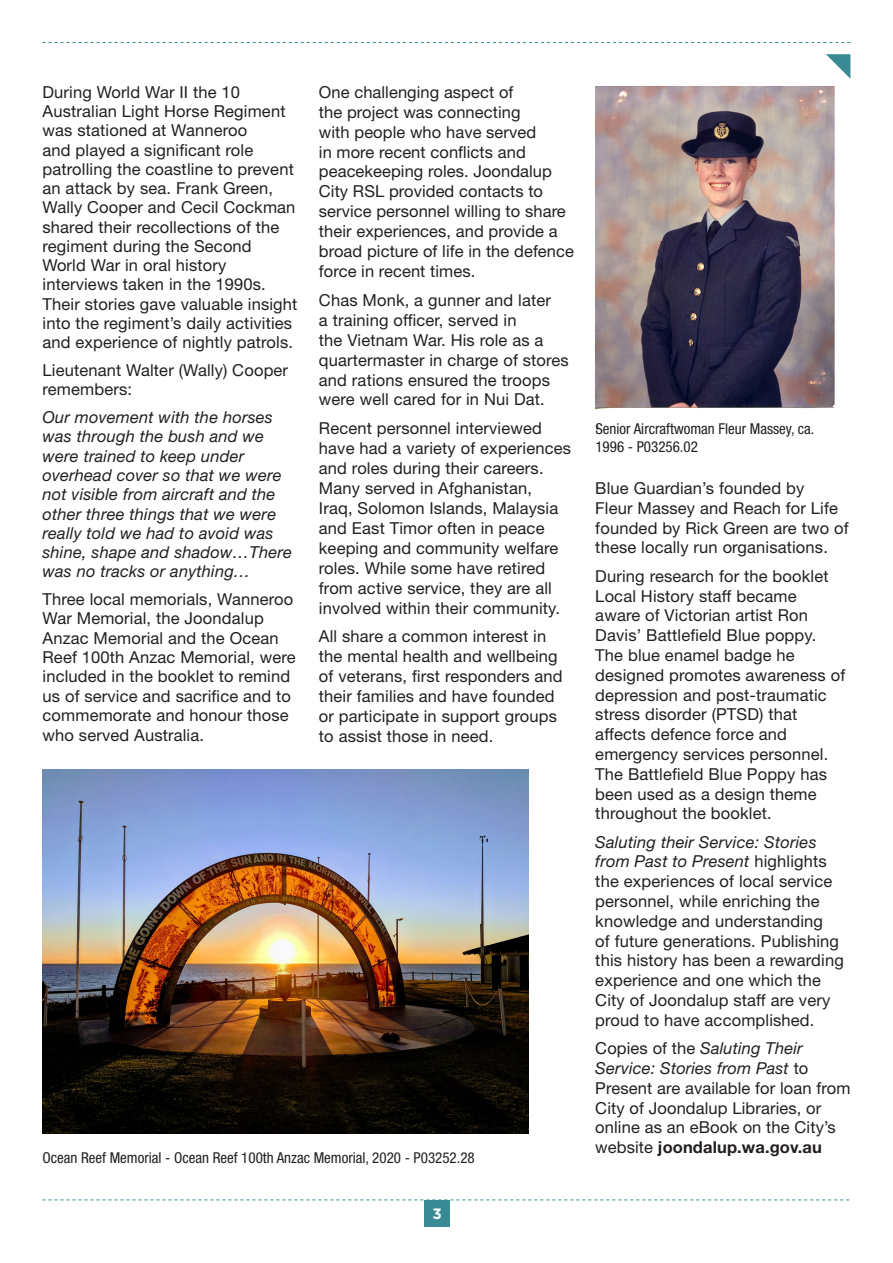
<style>
.page{position:relative;width:893px;height:1263px;background:#fff}
.page>*{position:absolute;margin:0;border:0;box-sizing:border-box;transform-origin:0 0}
.Body{font:16.5px/19.8px "Helvetica Neue LT Std";letter-spacing:.01em;color:#231f20}
.Body-2{font:italic 16.5px/19.2px "Helvetica Neue LT Std";letter-spacing:.01em;color:#231f20}
.Captions{font:condensed 15px/18px "Helvetica Neue LT Std";color:#231f20}
.Paragraph_Style_1{font:700 15px "Gotham";color:#fff}
.s1{font-style:italic}
.s2{font-weight:700}
</style>
<div class="page">
<div style="left:424px;top:1200px;width:26px;height:27px;background:#398a94"></div>
<svg style="left:43px;top:1199px;width:806px;height:1px"></svg>
<svg style="left:43px;top:42px;width:807px;height:1px"></svg>
<svg style="left:826px;top:54px;width:24px;height:25px"></svg>
<img style="left:43px;top:769px;width:485px;height:365px">
<img style="left:595px;top:86px;width:240px;height:322px">
<p class="Body" style="left:43px;top:82px;width:256px;line-height:19.2px">During World War II the 10<br>Australian Light Horse Regiment was stationed at Wanneroo<br>and played a significant role patrolling the coastline to prevent an attack by sea. Frank Green,<br>Wally Cooper and Cecil Cockman shared their recollections of the regiment during the Second<br>World War in oral history interviews taken in the 1990s.<br>Their stories gave valuable insight into the regiment’s daily activities and experience of nightly patrols.</p>
<p class="Body" style="left:43px;top:360px;width:247px;line-height:19.4px">Lieutenant Walter (Wally) Cooper remembers:</p>
<p class="Body-2" style="left:43px;top:407px;width:251px">Our movement with the horses was through the bush and we were trained to keep under overhead cover so that we were not visible from aircraft and the other three things that we were really told we had to avoid was shine, shape and shadow…There was no tracks or anything…</p>
<p class="Body" style="left:43px;top:589px;width:255px;line-height:19.4px">Three local memorials, Wanneroo<br>War Memorial, the Joondalup<br>Anzac Memorial and the Ocean<br>Reef 100th Anzac Memorial, were included in the booklet to remind us of service and sacrifice and to commemorate and honour those who served Australia.</p>
<p class="Body" style="left:319px;top:82px;width:257px">One challenging aspect of<br>the project was connecting<br>with people who have served<br>in more recent conflicts and peacekeeping roles. Joondalup<br>City RSL provided contacts to service personnel willing to share their experiences, and provide a broad picture of life in the defence force in recent times.</p>
<p class="Body" style="left:319px;top:290px;width:251px">Chas Monk, a gunner and later<br>a training officer, served in<br>the Vietnam War. His role as a quartermaster in charge of stores and rations ensured the troops were well cared for in Nui Dat.</p>
<p class="Body" style="left:319px;top:418px;width:254px">Recent personnel interviewed have had a variety of experiences and roles during their careers.<br>Many served in Afghanistan,<br>Iraq, Solomon Islands, Malaysia and East Timor often in peace keeping and community welfare roles. While some have retired from active service, they are all involved within their community.</p>
<p class="Body" style="left:319px;top:626px;width:245px">All share a common interest in the mental health and wellbeing of veterans, first responders and their families and have founded or participate in support groups to assist those in need.</p>
<p class="Captions" style="left:43px;top:1148px;width:434px">Ocean Reef Memorial - Ocean Reef 100th Anzac Memorial, 2020 - P03252.28</p>
<p class="Paragraph_Style_1" style="left:433px;top:1205px;width:11px">3</p>
<p class="Captions" style="left:595px;top:419px;width:220px">Senior Aircraftwoman Fleur Massey, ca.<br>1996 - P03256.02</p>
<p class="Body" style="left:595px;top:421px;width:6px">‘</p>
<p class="Body" style="left:595px;top:478px;width:255px">Blue Guardian’s founded by<br>Fleur Massey and Reach for Life founded by Rick Green are two of these locally run organisations.</p>
<p class="Body" style="left:595px;top:566px;width:251px">During research for the booklet<br>Local History staff became aware of Victorian artist Ron<br>Davis’ Battlefield Blue poppy.<br>The blue enamel badge he designed promotes awareness of depression and post-traumatic stress disorder (PTSD) that affects defence force and emergency services personnel.<br>The Battlefield Blue Poppy has been used as a design theme throughout the booklet.</p>
<p class="Body" style="left:595px;top:832px;width:250px"><span class="s1">Saluting their Service: Stories from Past to Present</span> highlights the experiences of local service personnel, while enriching the knowledge and understanding<br>of future generations. Publishing this history has been a rewarding experience and one which the<br>City of Joondalup staff are very proud to have accomplished.</p>
<p class="Body" style="left:595px;top:1038px;width:257px">Copies of the <span class="s1">Saluting Their<br>Service: Stories from Past</span> to<br>Present are available for loan from<br>City of Joondalup Libraries, or online as an eBook on the City’s website <span class="s2">joondalup.wa.gov.au</span></p>
</div>
